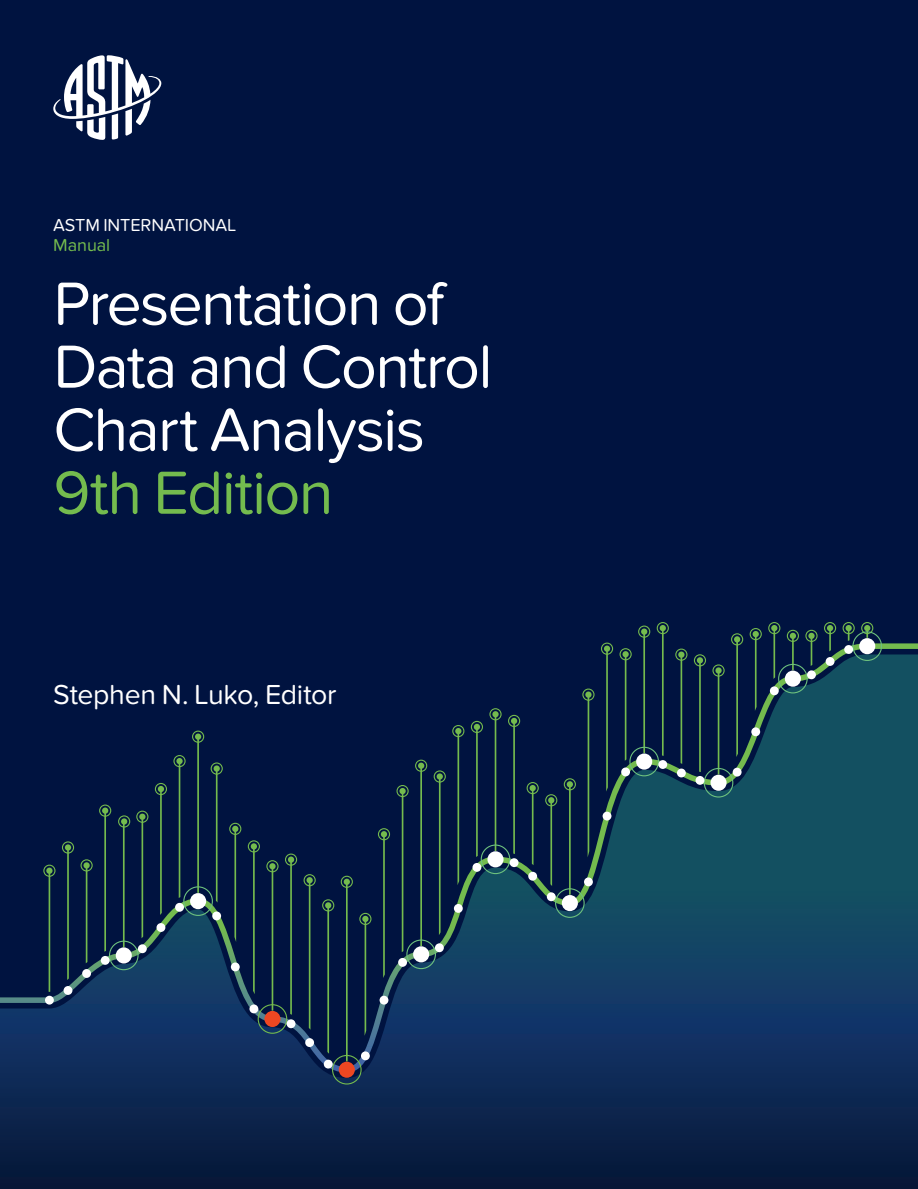
<style>
.page{position:relative;width:918px;height:1189px;background:#fff}
.page>*{position:absolute;margin:0;border:0;box-sizing:border-box;transform-origin:0 0}
.t1{font:63px/63px "Proxima Nova Soft";letter-spacing:-.025em;color:#fff}
.t2{font:63px "Proxima Nova Soft";letter-spacing:-.025em;color:#74bb4e}
.t3{font:28.5px "Proxima Nova Soft";letter-spacing:-.015em;color:#fff}
.t4{font:18px "Proxima Nova Soft";letter-spacing:-.005em;color:#fff}
.t5{font:18px "Proxima Nova Soft";letter-spacing:-.005em;color:#74bb4e}
</style>
<div class="page">
<div style="left:0;top:0;width:918px;height:1188px;background:#001340"></div>
<svg style="left:0;top:1072px;width:918px;height:78px"></svg>
<svg style="left:0;top:643px;width:918px;height:429px"></svg>
<svg style="left:43px;top:864px;width:13px;height:127px"></svg>
<div style="left:46px;top:867px;width:7px;height:6px;background:#74bb4e;border-radius:50%"></div>
<svg style="left:62px;top:841px;width:12px;height:139px"></svg>
<svg style="left:81px;top:859px;width:12px;height:104px"></svg>
<div style="left:83px;top:862px;width:7px;height:6px;background:#74bb4e;border-radius:50%"></div>
<svg style="left:99px;top:804px;width:49px;height:166px"></svg>
<svg style="left:155px;top:783px;width:12px;height:132px"></svg>
<svg style="left:229px;top:822px;width:12px;height:120px"></svg>
<div style="left:232px;top:825px;width:6px;height:7px;background:#74bb4e;border-radius:50%"></div>
<svg style="left:304px;top:874px;width:12px;height:155px"></svg>
<svg style="left:378px;top:828px;width:12px;height:150px"></svg>
<svg style="left:452px;top:725px;width:12px;height:160px"></svg>
<svg style="left:527px;top:782px;width:12px;height:83px"></svg>
<svg style="left:601px;top:642px;width:12px;height:149px"></svg>
<div style="left:604px;top:645px;width:6px;height:7px;background:#74bb4e;border-radius:50%"></div>
<svg style="left:675px;top:648px;width:12px;height:116px"></svg>
<svg style="left:750px;top:628px;width:12px;height:83px"></svg>
<svg style="left:824px;top:622px;width:12px;height:29px"></svg>
<svg style="left:173px;top:730px;width:50px;height:186px"></svg>
<div style="left:190px;top:893px;width:16px;height:16px;background:#fff;border-radius:50%"></div>
<svg style="left:248px;top:840px;width:49px;height:193px"></svg>
<div style="left:264px;top:1010px;width:16px;height:17px;background:#ee4722;border-radius:50%"></div>
<svg style="left:322px;top:875px;width:49px;height:209px"></svg>
<div style="left:339px;top:1061px;width:16px;height:16px;background:#ee4722;border-radius:50%"></div>
<svg style="left:396px;top:759px;width:50px;height:210px"></svg>
<div style="left:413px;top:946px;width:16px;height:16px;background:#fff;border-radius:50%"></div>
<svg style="left:471px;top:708px;width:49px;height:166px"></svg>
<div style="left:487px;top:851px;width:17px;height:16px;background:#fff;border-radius:50%"></div>
<svg style="left:545px;top:688px;width:50px;height:229px"></svg>
<div style="left:562px;top:895px;width:16px;height:16px;background:#fff;border-radius:50%"></div>
<svg style="left:620px;top:622px;width:49px;height:154px"></svg>
<div style="left:636px;top:753px;width:16px;height:16px;background:#fff;border-radius:50%"></div>
<svg style="left:694px;top:633px;width:49px;height:164px"></svg>
<div style="left:710px;top:774px;width:17px;height:16px;background:#fff;border-radius:50%"></div>
<svg style="left:768px;top:622px;width:50px;height:71px"></svg>
<div style="left:785px;top:670px;width:16px;height:16px;background:#fff;border-radius:50%"></div>
<svg style="left:843px;top:622px;width:39px;height:39px"></svg>
<div style="left:859px;top:638px;width:16px;height:16px;background:#fff;border-radius:50%"></div>
<div style="left:45px;top:995px;width:9px;height:9px;background:#fff;border-radius:50%"></div>
<div style="left:64px;top:986px;width:8px;height:8px;background:#fff;border-radius:50%"></div>
<div style="left:82px;top:969px;width:9px;height:8px;background:#fff;border-radius:50%"></div>
<div style="left:101px;top:956px;width:9px;height:8px;background:#fff;border-radius:50%"></div>
<div style="left:138px;top:944px;width:9px;height:9px;background:#fff;border-radius:50%"></div>
<div style="left:157px;top:923px;width:8px;height:9px;background:#fff;border-radius:50%"></div>
<div style="left:175px;top:902px;width:9px;height:9px;background:#fff;border-radius:50%"></div>
<div style="left:212px;top:911px;width:9px;height:9px;background:#fff;border-radius:50%"></div>
<div style="left:231px;top:962px;width:9px;height:9px;background:#fff;border-radius:50%"></div>
<div style="left:249px;top:1004px;width:9px;height:9px;background:#fff;border-radius:50%"></div>
<div style="left:287px;top:1019px;width:8px;height:9px;background:#fff;border-radius:50%"></div>
<div style="left:305px;top:1038px;width:9px;height:9px;background:#fff;border-radius:50%"></div>
<div style="left:324px;top:1059px;width:9px;height:9px;background:#fff;border-radius:50%"></div>
<div style="left:361px;top:1051px;width:9px;height:9px;background:#fff;border-radius:50%"></div>
<div style="left:380px;top:995px;width:8px;height:9px;background:#fff;border-radius:50%"></div>
<div style="left:398px;top:958px;width:9px;height:8px;background:#fff;border-radius:50%"></div>
<div style="left:435px;top:943px;width:9px;height:9px;background:#fff;border-radius:50%"></div>
<div style="left:454px;top:904px;width:9px;height:8px;background:#fff;border-radius:50%"></div>
<div style="left:472px;top:863px;width:9px;height:8px;background:#fff;border-radius:50%"></div>
<div style="left:510px;top:858px;width:9px;height:9px;background:#fff;border-radius:50%"></div>
<div style="left:528px;top:871px;width:9px;height:9px;background:#fff;border-radius:50%"></div>
<div style="left:547px;top:892px;width:9px;height:9px;background:#fff;border-radius:50%"></div>
<div style="left:584px;top:877px;width:9px;height:9px;background:#fff;border-radius:50%"></div>
<div style="left:603px;top:811px;width:8px;height:9px;background:#fff;border-radius:50%"></div>
<div style="left:621px;top:767px;width:9px;height:9px;background:#fff;border-radius:50%"></div>
<div style="left:658px;top:760px;width:9px;height:9px;background:#fff;border-radius:50%"></div>
<div style="left:677px;top:768px;width:9px;height:9px;background:#fff;border-radius:50%"></div>
<div style="left:696px;top:776px;width:8px;height:8px;background:#fff;border-radius:50%"></div>
<div style="left:733px;top:767px;width:9px;height:9px;background:#fff;border-radius:50%"></div>
<div style="left:751px;top:727px;width:9px;height:9px;background:#fff;border-radius:50%"></div>
<div style="left:770px;top:686px;width:9px;height:9px;background:#fff;border-radius:50%"></div>
<div style="left:807px;top:670px;width:9px;height:9px;background:#fff;border-radius:50%"></div>
<div style="left:826px;top:657px;width:8px;height:9px;background:#fff;border-radius:50%"></div>
<div style="left:844px;top:645px;width:9px;height:9px;background:#fff;border-radius:50%"></div>
<svg style="left:53px;top:55px;width:108px;height:85px"></svg>
<p class="t4" style="left:53px;top:215px;width:184px">ASTM INTERNATIONAL</p>
<p class="t5" style="left:53px;top:234px;width:58px">Manual</p>
<p class="t1" style="left:53px;top:273px;width:441px">Presentation of<br>Data and Control<br>Chart Analysis</p>
<p class="t2" style="left:53px;top:456px;width:282px">9th Edition</p>
<p class="t3" style="left:53px;top:677px;width:285px">Stephen N. Luko, Editor</p>
</div>
